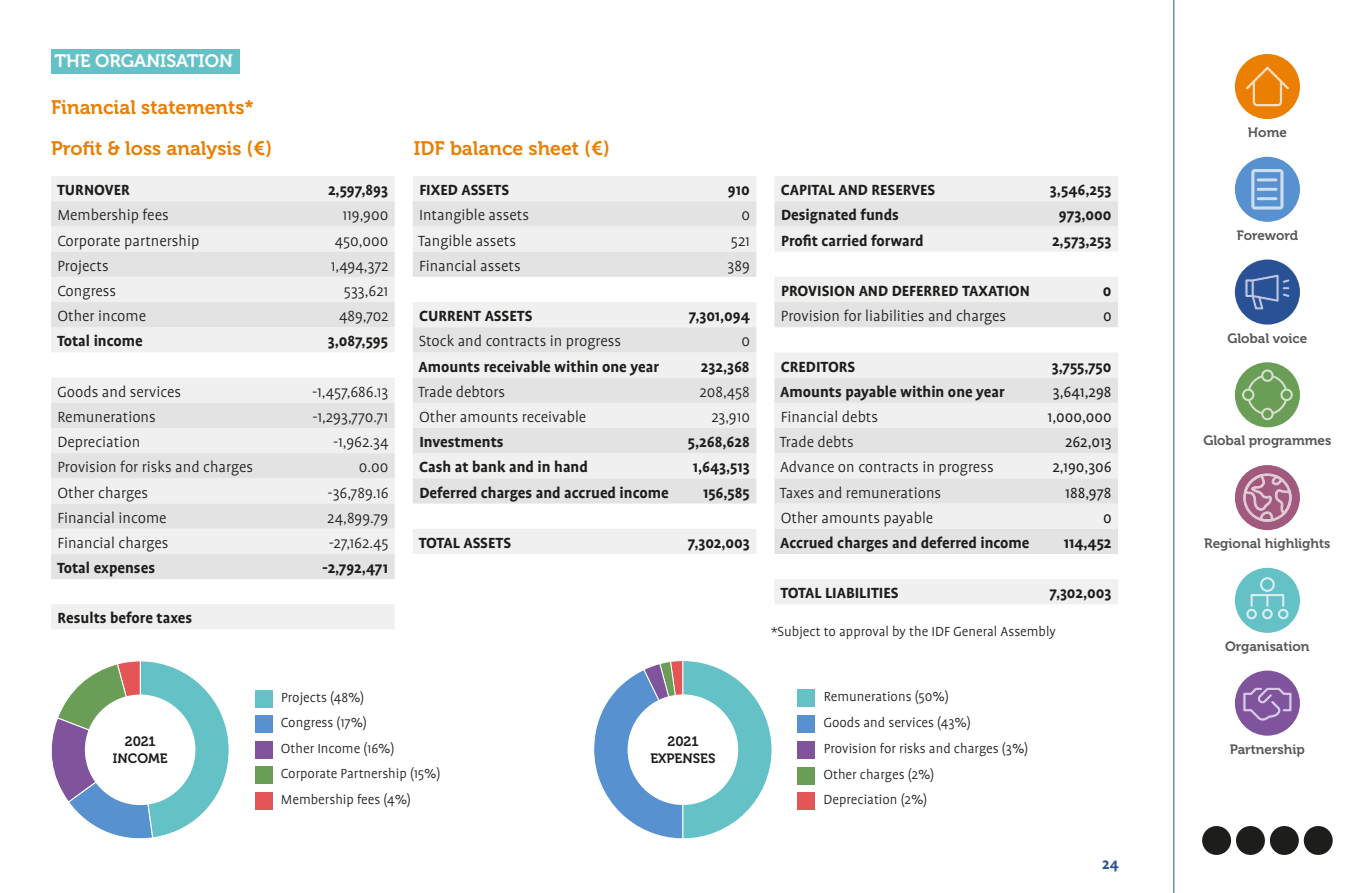
<style>
.page{position:relative;width:1361px;height:893px;background:#fff}
.page>*{position:absolute;margin:0;border:0;box-sizing:border-box;transform-origin:0 0}
.t1{font:19.5px "Museo 700";color:#ea7f02}
.t2{font:18px "Museo 700";color:#fff}
.t3{font:300 16.8px "Profile Pro";color:#1d1d1b}
.t4{font:700 16.8px "Profile Pro";color:#1d1d1b}
.t5{font:16.8px "Profile Pro";color:#1d1d1b}
.t6{font:700 16.5px "Profile Pro";color:#295296}
.t7{font:300 15px/25.8px "Profile Pro";color:#1d1d1b}
.t8{font:13.5px "Museo 700";color:#575756}
.t9{font:13.5px/16.5px "Museo 700";color:#1d1d1b;text-align:center}
</style>
<div class="page">
<svg style="left:413px;top:176px;width:343px;height:378px;fill:#f0f0f0"></svg>
<svg style="left:413px;top:201px;width:343px;height:303px"></svg>
<svg style="left:775px;top:176px;width:343px;height:428px;fill:#f0f0f0"></svg>
<svg style="left:774px;top:201px;width:344px;height:353px"></svg>
<svg style="left:51px;top:176px;width:344px;height:453px;fill:#f0f0f0"></svg>
<svg style="left:51px;top:201px;width:344px;height:378px;fill:#f0f0f0"></svg>
<div style="left:798px;top:690px;width:17px;height:17px;background:#64c2c7"></div>
<div style="left:798px;top:715px;width:17px;height:17px;background:#5791cf"></div>
<div style="left:798px;top:742px;width:17px;height:17px;background:#80539d"></div>
<div style="left:798px;top:767px;width:17px;height:17px;background:#6a9e56"></div>
<div style="left:798px;top:793px;width:17px;height:17px;background:#e35655"></div>
<svg style="left:593px;top:660px;width:179px;height:179px"></svg>
<div style="left:627px;top:694px;width:111px;height:111px;background:#fff;border-radius:50%"></div>
<svg style="left:51px;top:661px;width:178px;height:178px"></svg>
<div style="left:85px;top:694px;width:110px;height:111px;background:#fff;border-radius:50%"></div>
<div style="left:51px;top:49px;width:188px;height:24px;background:#64c2c7"></div>
<div style="left:255px;top:690px;width:17px;height:17px;background:#64c2c7"></div>
<div style="left:255px;top:716px;width:17px;height:17px;background:#5791cf"></div>
<div style="left:255px;top:741px;width:17px;height:17px;background:#80539d"></div>
<div style="left:255px;top:767px;width:17px;height:17px;background:#6a9e56"></div>
<div style="left:255px;top:792px;width:17px;height:17px;background:#e35655"></div>
<hr style="left:1173px;top:0;width:1px;height:893px;background:#295296">
<div style="left:1235px;top:157px;width:65px;height:65px;background:#5791cf;border-radius:50%"></div>
<svg style="left:1251px;top:169px;width:32px;height:41px"></svg>
<hr style="left:1258px;top:178px;width:18px;height:3px;background:#cddef0">
<hr style="left:1258px;top:188px;width:18px;height:3px;background:#cddef0">
<hr style="left:1258px;top:197px;width:18px;height:3px;background:#cddef0">
<div style="left:1235px;top:260px;width:65px;height:65px;background:#295296;border-radius:50%"></div>
<svg style="left:1245px;top:274px;width:45px;height:36px"></svg>
<div style="left:1235px;top:362px;width:65px;height:65px;background:#6a9e56;border-radius:50%"></div>
<svg style="left:1242px;top:369px;width:50px;height:51px"></svg>
<div style="left:1235px;top:465px;width:65px;height:65px;background:#a2597e;border-radius:50%"></div>
<svg style="left:1243px;top:473px;width:48px;height:49px"></svg>
<div style="left:1235px;top:568px;width:65px;height:65px;background:#64c2c7;border-radius:50%"></div>
<svg style="left:1246px;top:577px;width:42px;height:42px"></svg>
<div style="left:1235px;top:671px;width:65px;height:65px;background:#80539d;border-radius:50%"></div>
<svg style="left:1243px;top:687px;width:49px;height:34px"></svg>
<div style="left:1202px;top:826px;width:29px;height:29px;background:#1d1d1b;border-radius:50%"></div>
<div style="left:1236px;top:826px;width:29px;height:29px;background:#1d1d1b;border-radius:50%"></div>
<div style="left:1270px;top:826px;width:28px;height:29px;background:#1d1d1b;border-radius:50%"></div>
<div style="left:1303px;top:826px;width:29px;height:29px;background:#1d1d1b;border-radius:50%"></div>
<div style="left:1235px;top:54px;width:65px;height:65px;background:#ea7f02;border-radius:50%"></div>
<svg style="left:1246px;top:66px;width:43px;height:41px"></svg>
<p class="t2" style="left:54px;top:51px;width:180px">THE ORGANISATION</p>
<p class="t1" style="left:51px;top:96px;width:204px">Financial statements*</p>
<p class="t1" style="left:51px;top:137px;width:223px">Profit &amp; loss analysis (€)</p>
<p class="t1" style="left:414px;top:137px;width:197px">IDF balance sheet (€)</p>
<p class="t4" style="left:57px;top:180px;width:74px">TURNOVER</p>
<p class="t4" style="left:328px;top:180px;width:61px">2,597,893</p>
<p class="t3" style="left:57px;top:206px;width:113px">Membership fees</p>
<p class="t3" style="left:342px;top:206px;width:47px">119,900</p>
<p class="t3" style="left:57px;top:231px;width:143px">Corporate partnership</p>
<p class="t3" style="left:335px;top:231px;width:55px">450,000</p>
<p class="t3" style="left:57px;top:257px;width:53px">Projects</p>
<p class="t3" style="left:331px;top:257px;width:59px">1,494,372</p>
<p class="t3" style="left:57px;top:282px;width:60px">Congress</p>
<p class="t3" style="left:344px;top:282px;width:46px">533,621</p>
<p class="t3" style="left:57px;top:307px;width:90px">Other income</p>
<p class="t3" style="left:339px;top:307px;width:51px">489,702</p>
<p class="t4" style="left:57px;top:331px;width:87px">Total income</p>
<p class="t4" style="left:328px;top:331px;width:62px">3,087,595</p>
<p class="t3" style="left:57px;top:383px;width:125px">Goods and services</p>
<p class="t3" style="left:312px;top:383px;width:78px">-1,457,686.13</p>
<p class="t3" style="left:57px;top:408px;width:100px">Remunerations</p>
<p class="t3" style="left:312px;top:408px;width:77px">-1,293,770.71</p>
<p class="t3" style="left:57px;top:433px;width:84px">Depreciation</p>
<p class="t3" style="left:333px;top:433px;width:57px">-1,962.34</p>
<p class="t3" style="left:57px;top:458px;width:197px">Provision for risks and charges</p>
<p class="t3" style="left:359px;top:458px;width:31px">0.00</p>
<p class="t3" style="left:57px;top:483px;width:92px">Other charges</p>
<p class="t3" style="left:327px;top:483px;width:63px">-36,789.16</p>
<p class="t3" style="left:57px;top:508px;width:111px">Financial income</p>
<p class="t3" style="left:327px;top:508px;width:62px">24,899.79</p>
<p class="t3" style="left:57px;top:534px;width:113px">Financial charges</p>
<p class="t3" style="left:329px;top:534px;width:61px">-27,162.45</p>
<p class="t4" style="left:57px;top:558px;width:100px">Total expenses</p>
<p class="t4" style="left:322px;top:558px;width:67px">-2,792,471</p>
<p class="t4" style="left:58px;top:608px;width:136px">Results before taxes</p>
<p class="t4" style="left:419px;top:180px;width:91px">FIXED ASSETS</p>
<p class="t4" style="left:728px;top:180px;width:23px">910</p>
<p class="t3" style="left:419px;top:206px;width:112px">Intangible assets</p>
<p class="t3" style="left:741px;top:206px;width:10px">0</p>
<p class="t3" style="left:418px;top:231px;width:99px">Tangible assets</p>
<p class="t3" style="left:731px;top:231px;width:20px">521</p>
<p class="t3" style="left:419px;top:257px;width:103px">Financial assets</p>
<p class="t3" style="left:727px;top:257px;width:24px">389</p>
<p class="t4" style="left:419px;top:306px;width:115px">CURRENT ASSETS</p>
<p class="t4" style="left:689px;top:306px;width:63px">7,301,094</p>
<p class="t3" style="left:419px;top:332px;width:204px">Stock and contracts in progress</p>
<p class="t3" style="left:741px;top:332px;width:10px">0</p>
<p class="t4" style="left:419px;top:356px;width:242px">Amounts receivable within one year</p>
<p class="t4" style="left:701px;top:356px;width:50px">232,368</p>
<p class="t3" style="left:418px;top:383px;width:88px">Trade debtors</p>
<p class="t3" style="left:699px;top:383px;width:52px">208,458</p>
<p class="t3" style="left:419px;top:408px;width:169px">Other amounts receivable</p>
<p class="t3" style="left:711px;top:408px;width:40px">23,910</p>
<p class="t4" style="left:419px;top:432px;width:86px">Investments</p>
<p class="t4" style="left:688px;top:432px;width:63px">5,268,628</p>
<p class="t4" style="left:419px;top:457px;width:170px">Cash at bank and in hand</p>
<p class="t4" style="left:693px;top:457px;width:58px">1,643,513</p>
<p class="t4" style="left:419px;top:482px;width:251px">Deferred charges and accrued income</p>
<p class="t4" style="left:703px;top:482px;width:48px">156,585</p>
<p class="t4" style="left:419px;top:533px;width:94px">TOTAL ASSETS</p>
<p class="t4" style="left:688px;top:533px;width:63px">7,302,003</p>
<p class="t9" style="left:113px;top:734px;width:56px">2021<br>INCOME</p>
<p class="t7" style="left:281px;top:685px;width:161px">Projects (48%)<br>Congress (17%)<br>Other Income (16%)<br>Corporate Partnership (15%)<br>Membership fees (4%)</p>
<p class="t9" style="left:650px;top:733px;width:67px">2021<br>EXPENSES</p>
<p class="t4" style="left:781px;top:180px;width:156px">CAPITAL AND RESERVES</p>
<p class="t4" style="left:1050px;top:180px;width:63px">3,546,253</p>
<p class="t4" style="left:781px;top:205px;width:119px">Designated funds</p>
<p class="t4" style="left:1059px;top:205px;width:54px">973,000</p>
<p class="t4" style="left:781px;top:230px;width:144px">Profit carried forward</p>
<p class="t4" style="left:1052px;top:230px;width:61px">2,573,253</p>
<p class="t4" style="left:781px;top:281px;width:250px">PROVISION AND DEFERRED TAXATION</p>
<p class="t4" style="left:1103px;top:281px;width:10px">0</p>
<p class="t3" style="left:781px;top:307px;width:227px">Provision for liabilities and charges</p>
<p class="t5" style="left:1103px;top:307px;width:10px">0</p>
<p class="t4" style="left:781px;top:356px;width:76px">CREDITORS</p>
<p class="t4" style="left:1052px;top:356px;width:61px">3,755,750</p>
<p class="t4" style="left:780px;top:382px;width:226px">Amounts payable within one year</p>
<p class="t5" style="left:1053px;top:382px;width:60px">3,641,298</p>
<p class="t3" style="left:781px;top:408px;width:99px">Financial debts</p>
<p class="t5" style="left:1047px;top:408px;width:66px">1,000,000</p>
<p class="t3" style="left:780px;top:433px;width:75px">Trade debts</p>
<p class="t5" style="left:1065px;top:433px;width:48px">262,013</p>
<p class="t3" style="left:780px;top:458px;width:215px">Advance on contracts in progress</p>
<p class="t5" style="left:1052px;top:458px;width:61px">2,190,306</p>
<p class="t3" style="left:780px;top:483px;width:163px">Taxes and remunerations</p>
<p class="t5" style="left:1065px;top:483px;width:48px">188,978</p>
<p class="t3" style="left:781px;top:508px;width:154px">Other amounts payable</p>
<p class="t5" style="left:1103px;top:508px;width:10px">0</p>
<p class="t4" style="left:780px;top:533px;width:251px">Accrued charges and deferred income</p>
<p class="t4" style="left:1063px;top:533px;width:49px">114,452</p>
<p class="t4" style="left:780px;top:583px;width:120px">TOTAL LIABILITIES</p>
<p class="t4" style="left:1049px;top:583px;width:63px">7,302,003</p>
<p class="t7" style="left:771px;top:619px;width:286px">*Subject to approval by the IDF General Assembly</p>
<p class="t7" style="left:823px;top:685px;width:206px">Remunerations (50%)<br>Goods and services (43%)<br>Provision for risks and charges (3%)<br>Other charges (2%)<br>Depreciation (2%)</p>
<p class="t6" style="left:1102px;top:854px;width:18px">24</p>
<p class="t8" style="left:1248px;top:125px;width:41px">Home</p>
<p class="t8" style="left:1236px;top:228px;width:63px">Foreword</p>
<p class="t8" style="left:1227px;top:330px;width:82px">Global voice</p>
<p class="t8" style="left:1203px;top:433px;width:129px">Global programmes</p>
<p class="t8" style="left:1204px;top:536px;width:128px">Regional highlights</p>
<p class="t8" style="left:1225px;top:639px;width:86px">Organisation</p>
<p class="t8" style="left:1229px;top:742px;width:77px">Partnership</p>
</div>
